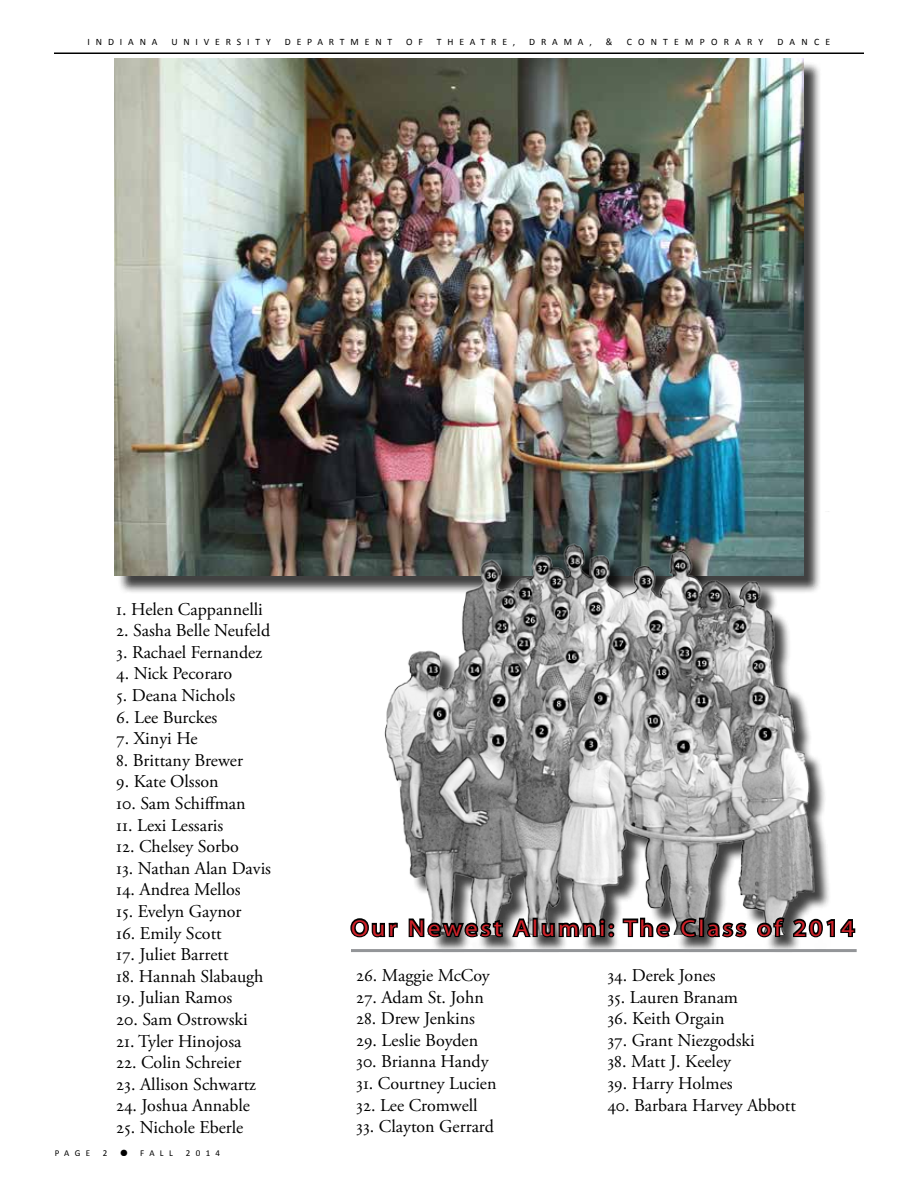
<style>
.page{position:relative;width:918px;height:1188px;background:#fff}
.page>*{position:absolute;margin:0;border:0;box-sizing:border-box;transform-origin:0 0}
.t1{font:23.1px "Myriad Pro";letter-spacing:.125em;color:#d2232a;scale:1.09 1}
.t2{font:18px "Adobe Garamond Pro";color:#000}
.t3{font:9.75px "Calibri";letter-spacing:.6em;color:#000}
.t4{font:9.75px "Calibri";letter-spacing:.64em;color:#000}
.t5{font:9px "Calibri";letter-spacing:.6em;color:#000}
</style>
<div class="page">
<hr style="left:54px;top:52px;width:810px;height:2px;background:#000">
<div style="left:117px;top:61px;width:705px;height:533px;background:#000;opacity:.75"></div>
<img style="left:114px;top:58px;width:690px;height:517px">
<div style="left:386px;top:516px;width:455px;height:437px;background:#000;opacity:.75"></div>
<img style="left:361px;top:511px;width:471px;height:424px">
<hr style="left:351px;top:949px;width:506px;height:3px;background:#939598">
<svg style="left:350px;top:846px;width:49px;height:107px"></svg>
<svg style="left:407px;top:899px;width:126px;height:41px"></svg>
<div style="left:533px;top:918px;width:5px;height:19px;border:3px solid #000"></div>
<svg style="left:540px;top:846px;width:74px;height:107px;background:#a4a5a5"></svg>
<svg style="left:621px;top:916px;width:50px;height:23px"></svg>
<svg style="left:679px;top:917px;width:19px;height:22px"></svg>
<div style="left:699px;top:918px;width:5px;height:19px;border:3px solid #000"></div>
<svg style="left:706px;top:921px;width:42px;height:18px"></svg>
<svg style="left:755px;top:916px;width:101px;height:23px"></svg>
<p class="t3" style="left:88px;top:36px;width:71px">INDIANA</p>
<p class="t3" style="left:171px;top:36px;width:101px">UNIVERSITY</p>
<p class="t3" style="left:285px;top:36px;width:109px">DEPARTMENT</p>
<p class="t3" style="left:406px;top:36px;width:18px">O F</p>
<p class="t3" style="left:437px;top:36px;width:80px">THEATRE,</p>
<p class="t3" style="left:529px;top:36px;width:64px">DRAMA,</p>
<p class="t3" style="left:606px;top:36px;width:8px">&amp;</p>
<p class="t4" style="left:627px;top:36px;width:138px">CONTEMPORARY</p>
<p class="t3" style="left:778px;top:36px;width:54px">DANCE</p>
<p class="t2" style="left:116px;top:598px;width:148px">1. Helen Cappannelli</p>
<p class="t2" style="left:116px;top:620px;width:155px">2. Sasha Belle Neufeld</p>
<p class="t2" style="left:116px;top:641px;width:147px">3. Rachael Fernandez</p>
<p class="t2" style="left:116px;top:663px;width:117px">4. Nick Pecoraro</p>
<p class="t2" style="left:116px;top:684px;width:120px">5. Deana Nichols</p>
<p class="t2" style="left:116px;top:706px;width:103px">6. Lee Burckes</p>
<p class="t2" style="left:116px;top:728px;width:83px">7. Xinyi He</p>
<p class="t2" style="left:116px;top:749px;width:128px">8. Brittany Brewer</p>
<p class="t2" style="left:116px;top:771px;width:104px">9. Kate Olsson</p>
<p class="t2" style="left:116px;top:792px;width:131px">10. Sam Schiffman</p>
<p class="t2" style="left:116px;top:814px;width:109px">11. Lexi Lessaris</p>
<p class="t2" style="left:116px;top:836px;width:124px">12. Chelsey Sorbo</p>
<p class="t2" style="left:116px;top:857px;width:156px">13. Nathan Alan Davis</p>
<p class="t2" style="left:116px;top:879px;width:126px">14. Andrea Mellos</p>
<p class="t2" style="left:116px;top:900px;width:127px">15. Evelyn Gaynor</p>
<p class="t2" style="left:116px;top:922px;width:107px">16. Emily Scott</p>
<p class="t2" style="left:116px;top:944px;width:114px">17. Juliet Barrett</p>
<p class="t2" style="left:116px;top:965px;width:149px">18. Hannah Slabaugh</p>
<p class="t2" style="left:116px;top:987px;width:118px">19. Julian Ramos</p>
<p class="t2" style="left:116px;top:1008px;width:133px">20. Sam Ostrowski</p>
<p class="t2" style="left:116px;top:1030px;width:127px">21. Tyler Hinojosa</p>
<p class="t2" style="left:116px;top:1052px;width:127px">22. Colin Schreier</p>
<p class="t2" style="left:116px;top:1073px;width:141px">23. Allison Schwartz</p>
<p class="t2" style="left:116px;top:1095px;width:135px">24. Joshua Annable</p>
<p class="t2" style="left:116px;top:1116px;width:129px">25. Nichole Eberle</p>
<p class="t5" style="left:55px;top:1147px;width:37px">PAGE</p>
<p class="t5" style="left:103px;top:1147px;width:6px">2</p>
<p class="t5" style="left:140px;top:1147px;width:34px">FALL</p>
<p class="t5" style="left:186px;top:1147px;width:36px">2014</p>
<p class="t1" style="left:351px;top:915px;width:463px">Our Newest Alumni: The Class of 2014</p>
<p class="t2" style="left:356px;top:965px;width:135px">26. Maggie McCoy</p>
<p class="t2" style="left:356px;top:986px;width:129px">27. Adam St. John</p>
<p class="t2" style="left:356px;top:1008px;width:120px">28. Drew Jenkins</p>
<p class="t2" style="left:356px;top:1029px;width:123px">29. Leslie Boyden</p>
<p class="t2" style="left:356px;top:1051px;width:134px">30. Brianna Handy</p>
<p class="t2" style="left:356px;top:1073px;width:142px">31. Courtney Lucien</p>
<p class="t2" style="left:356px;top:1094px;width:123px">32. Lee Cromwell</p>
<p class="t2" style="left:356px;top:1116px;width:139px">33. Clayton Gerrard</p>
<p class="t2" style="left:607px;top:965px;width:110px">34. Derek Jones</p>
<p class="t2" style="left:607px;top:986px;width:132px">35. Lauren Branam</p>
<p class="t2" style="left:607px;top:1008px;width:119px">36. Keith Orgain</p>
<p class="t2" style="left:607px;top:1029px;width:149px">37. Grant Niezgodski</p>
<p class="t2" style="left:607px;top:1051px;width:125px">38. Matt J. Keeley</p>
<p class="t2" style="left:607px;top:1073px;width:127px">39. Harry Holmes</p>
<p class="t2" style="left:607px;top:1094px;width:190px">40. Barbara Harvey Abbott</p>
</div>
